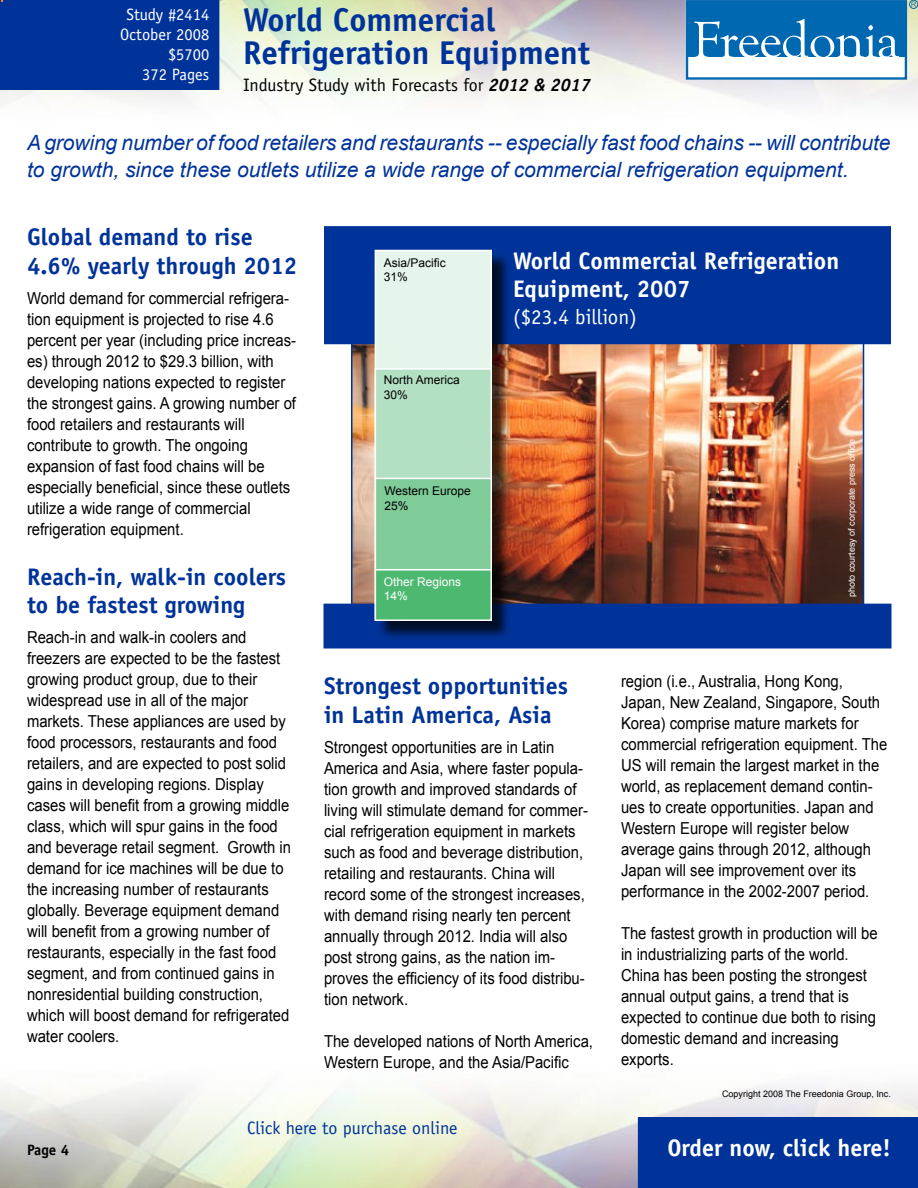
<style>
.page{position:relative;width:918px;height:1188px;background:#fff}
.page>*{position:absolute;margin:0;border:0;box-sizing:border-box;transform-origin:0 0}
.t1{font:700 33px/33px "Officina Sans";color:#039}
.t2{font:700 24px/28.8px "Officina Sans";color:#039}
.t3{font:700 24px/28.8px "Officina Sans";color:#fff}
.t4{font:italic 21px/27px "Arial";letter-spacing:-.005em;color:#039}
.t5{font:21px "Officina Sans";color:#fff}
.t6{font:18px "Officina Sans";color:#000}
.t7{font:18px "Officina Sans";color:#039}
.t8{font:16.5px/21px "Arial";color:#000;scale:.9 1}
.t9{font:16.5px/19.8px "Officina Sans";color:#fff;text-align:right}
.t10{font:700 15px "Officina Sans";color:#000}
.t11{font:12px/14.2px "Arial";color:#000}
.t12{font:12px/14.2px "Arial";color:#fff}
.t13{font:9px "Arial";color:#000}
.t14{font:9px "Arial";color:#fff}
.s1{font-weight:700;font-style:italic}
</style>
<div class="page">
<div style="left:638px;top:1117px;width:280px;height:71px;background:#039"></div>
<div style="left:686px;top:0;width:221px;height:80px;border:2px solid #0067b1"></div>
<div style="left:687px;top:1px;width:218px;height:56px;background:#0067b1"></div>
<svg style="left:694px;top:19px;width:205px;height:38px"></svg>
<div style="left:909px;top:0;width:9px;height:9px;border:1px solid #0067b1;border-radius:50%"></div>
<svg style="left:911px;top:2px;width:5px;height:5px"></svg>
<img style="left:354px;top:344px;width:507px;height:260px">
<div style="left:325px;top:227px;width:565px;height:117px;background:#039"></div>
<div style="left:324px;top:226px;width:567px;height:118px;border:2px solid #039"></div>
<div style="left:0;top:0;width:219px;height:90px;background:#039"></div>
<div style="left:324px;top:604px;width:567px;height:44px;background:#039"></div>
<div style="left:376px;top:251px;width:136px;height:389px;background:#000;opacity:.75"></div>
<div style="left:375px;top:250px;width:116px;height:369px;background:#e6f5eb"></div>
<div style="left:375px;top:250px;width:117px;height:370px;border:2px solid #fff"></div>
<div style="left:375px;top:369px;width:116px;height:110px;background:#b3e0c2"></div>
<div style="left:375px;top:368px;width:117px;height:112px;border:2px solid #fff"></div>
<div style="left:375px;top:478px;width:116px;height:92px;background:#80cc99"></div>
<div style="left:375px;top:478px;width:117px;height:93px;border:2px solid #fff"></div>
<div style="left:375px;top:570px;width:116px;height:50px;background:#4db870"></div>
<div style="left:375px;top:569px;width:117px;height:52px;border:2px solid #fff"></div>
<p class="t9" style="left:120px;top:5px;width:91px">Study #2414<br>October 2008 $5700<br>372 Pages</p>
<h1 class="t1" style="left:243px;top:3px;width:349px">World Commercial<br>Refrigeration Equipment</h1>
<p class="t6" style="left:243px;top:74px;width:349px">Industry Study with Forecasts for <span class="s1">2012 &amp; 2017</span></p>
<p class="t4" style="left:27px;top:130px;width:865px">A growing number of food retailers and restaurants -- especially fast food chains -- will contribute to growth, since these outlets utilize a wide range of commercial refrigeration equipment.</p>
<h2 class="t2" style="left:27px;top:222px;width:272px">Global demand to rise<br>4.6% yearly through 2012</h2>
<p class="t8" style="left:27px;top:288px;width:300px">World demand for commercial refrigera&shy;tion equipment is projected to rise 4.6 percent per year (including price increas&shy;es) through 2012 to $29.3 billion, with developing nations expected to register the strongest gains. A growing number of food retailers and restaurants will contribute to growth. The ongoing expansion of fast food chains will be especially beneficial, since these outlets utilize a wide range of commercial refrigeration equipment.</p>
<h2 class="t2" style="left:27px;top:562px;width:261px">Reach-in, walk-in coolers to be fastest growing</h2>
<p class="t8" style="left:27px;top:627px;width:295px">Reach-in and walk-in coolers and freezers are expected to be the fastest growing product group, due to their widespread use in all of the major markets. These appliances are used by food processors, restaurants and food retailers, and are expected to post solid gains in developing regions. Display cases will benefit from a growing middle class, which will spur gains in the food and beverage retail segment. Growth in demand for ice machines will be due to the increasing number of restaurants globally. Beverage equipment demand will benefit from a growing number of restaurants, especially in the fast food segment, and from continued gains in nonresidential building construction, which will boost demand for refrigerated water coolers.</p>
<p class="t11" style="left:384px;top:256px;width:64px">Asia/Pacific<br>31%</p>
<p class="t11" style="left:384px;top:373px;width:78px">North America<br>30%</p>
<p class="t11" style="left:384px;top:484px;width:88px">Western Europe<br>25%</p>
<p class="t12" style="left:384px;top:575px;width:79px">Other Regions<br>14%</p>
<h2 class="t3" style="left:513px;top:246px;width:328px">World Commercial Refrigeration<br>Equipment, 2007</h2>
<p class="t5" style="left:513px;top:305px;width:126px">($23.4 billion)</p>
<p class="t14" style="left:846px;top:597px;width:160px;rotate:-90deg">photo courtesy of corporate press office</p>
<h2 class="t2" style="left:324px;top:671px;width:246px">Strongest opportunities in Latin America, Asia</h2>
<p class="t8" style="left:324px;top:737px;width:295px">Strongest opportunities are in Latin America and Asia, where faster popula&shy;tion growth and improved standards of living will stimulate demand for commer&shy;cial refrigeration equipment in markets such as food and beverage distribution, retailing and restaurants. China will record some of the strongest increases, with demand rising nearly ten percent annually through 2012. India will also post strong gains, as the nation im&shy;proves the efficiency of its food distribu&shy;tion network.</p>
<p class="t8" style="left:324px;top:1031px;width:300px">The developed nations of North America,<br>Western Europe, and the Asia/Pacific</p>
<p class="t8" style="left:621px;top:671px;width:297px">region (i.e., Australia, Hong Kong, Japan, New Zealand, Singapore, South Korea) comprise mature markets for commercial refrigeration equipment. The US will remain the largest market in the world, as replacement demand contin&shy;ues to create opportunities. Japan and Western Europe will register below average gains through 2012, although Japan will see improvement over its performance in the 2002-2007 period.</p>
<p class="t8" style="left:621px;top:923px;width:287px">The fastest growth in production will be in industrializing parts of the world.<br>China has been posting the strongest annual output gains, a trend that is expected to continue due both to rising domestic demand and increasing exports.</p>
<p class="t13" style="left:722px;top:1088px;width:170px">Copyright 2008 The Freedonia Group, Inc.</p>
<p class="t7" style="left:247px;top:1117px;width:212px">Click here to purchase online</p>
<p class="t10" style="left:27px;top:1140px;width:31px">Page</p>
<h2 class="t3" style="left:667px;top:1133px;width:225px">Order now, click here!</h2>
</div>
